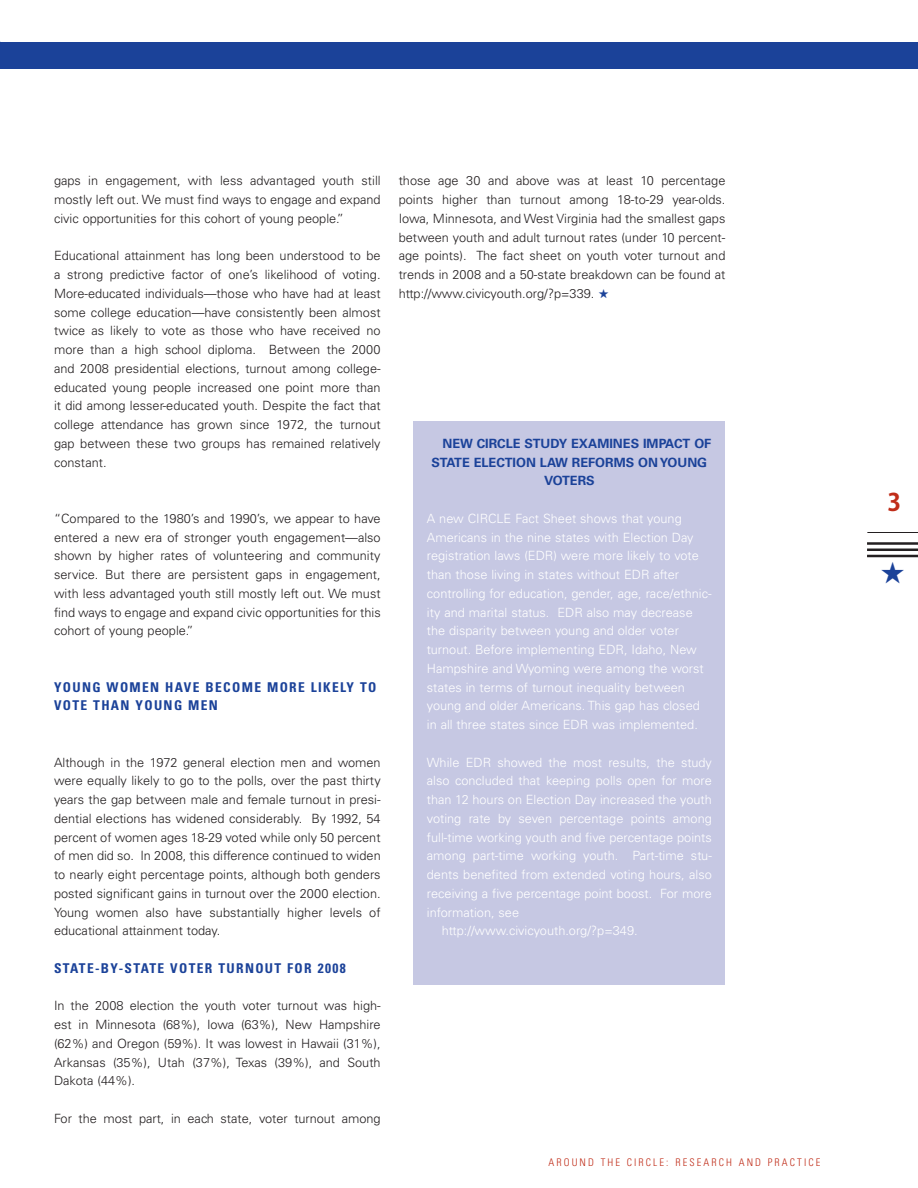
<style>
.page{position:relative;width:918px;height:1188px;background:#fff}
.page>*{position:absolute;margin:0;border:0;box-sizing:border-box;transform-origin:0 0}
.t1{font:700 24px "Koz Go Pro";color:#c02d19}
.head1{font:700 condensed 13.5px/18.8px "Univers LT Std";letter-spacing:.1em;color:#1b4299}
.body_no_indent{font:300 12.75px/18.8px "Univers LT Std";color:#231f20;text-align:justify}
.body{font:300 12.75px/18.8px "Univers LT Std";color:#fff}
.fact_sheet_title{font:700 12.75px "Univers LT Std";color:#1b4299}
.t2{font:300 condensed 10.5px "Univers LT Std";letter-spacing:.2em;color:#c02d19}
.s1{color:#1b4299}
</style>
<div class="page">
<div style="left:0;top:42px;width:918px;height:27px;background:#1b4299"></div>
<hr style="left:867px;top:542px;width:51px;height:3px;background:#231f20">
<hr style="left:867px;top:549px;width:51px;height:2px;background:#231f20">
<hr style="left:867px;top:555px;width:51px;height:2px;background:#231f20">
<hr style="left:867px;top:532px;width:51px;height:1px;background:#231f20">
<div style="left:413px;top:422px;width:312px;height:564px;background:#c6c8e3"></div>
<p class="body_no_indent" style="left:54px;top:171px;width:328px">gaps in engagement, with less advantaged youth still mostly left out. We must find ways to engage and expand civic opportunities for this cohort of young people.”</p>
<p class="body_no_indent" style="left:54px;top:246px;width:328px">Educational attainment has long been understood to be a strong predictive factor of one’s likelihood of voting.<br>More-educated individuals—those who have had at least some college education—have consistently been almost twice as likely to vote as those who have received no more than a high school diploma. Between the 2000 and 2008 presidential elections, turnout among college&shy;educated young people increased one point more than it did among lesser-educated youth. Despite the fact that college attendance has grown since 1972, the turnout gap between these two groups has remained relatively constant.</p>
<p class="body_no_indent" style="left:54px;top:509px;width:328px">“Compared to the 1980’s and 1990’s, we appear to have entered a new era of stronger youth engagement—also shown by higher rates of volunteering and community service. But there are persistent gaps in engagement, with less advantaged youth still mostly left out. We must find ways to engage and expand civic opportunities for this cohort of young people.”</p>
<p class="head1" style="left:54px;top:677px;width:324px">YOUNG WOMEN HAVE BECOME MORE LIKELY TO<br>VOTE THAN YOUNG MEN</p>
<p class="body_no_indent" style="left:54px;top:753px;width:328px">Although in the 1972 general election men and women were equally likely to go to the polls, over the past thirty years the gap between male and female turnout in presi&shy;dential elections has widened considerably. By 1992, 54 percent of women ages 18-29 voted while only 50 percent of men did so. In 2008, this difference continued to widen to nearly eight percentage points, although both genders posted significant gains in turnout over the 2000 election.<br>Young women also have substantially higher levels of educational attainment today.</p>
<p class="head1" style="left:54px;top:959px;width:293px">STATE-BY-STATE VOTER TURNOUT FOR 2008</p>
<p class="body_no_indent" style="left:54px;top:996px;width:328px">In the 2008 election the youth voter turnout was high&shy;est in Minnesota (68%), Iowa (63%), New Hampshire (62%) and Oregon (59%). It was lowest in Hawaii (31%), Arkansas (35%), Utah (37%), Texas (39%), and South Dakota (44%).</p>
<p class="body_no_indent" style="left:54px;top:1109px;width:328px">For the most part, in each state, voter turnout among</p>
<p class="body_no_indent" style="left:399px;top:171px;width:328px">those age 30 and above was at least 10 percentage points higher than turnout among 18-to-29 year-olds.<br>Iowa, Minnesota, and West Virginia had the smallest gaps between youth and adult turnout rates (under 10 percent&shy;age points). The fact sheet on youth voter turnout and trends in 2008 and a 50-state breakdown can be found at http://www.civicyouth.org/?p=339. <span class="s1">★</span></p>
<p class="fact_sheet_title" style="left:442px;top:436px;width:100px">NEW CIRCLE STUDY</p>
<p class="fact_sheet_title" style="left:571px;top:436px;width:18px">EXAMINES</p>
<p class="fact_sheet_title" style="left:643px;top:436px;width:14px">IMPACT</p>
<p class="fact_sheet_title" style="left:694px;top:436px;width:10px">OF</p>
<p class="fact_sheet_title" style="left:432px;top:455px;width:17px">STATE</p>
<p class="fact_sheet_title" style="left:474px;top:455px;width:17px">ELECTION</p>
<p class="fact_sheet_title" style="left:540px;top:455px;width:51px">LAW REFORMS</p>
<p class="fact_sheet_title" style="left:638px;top:455px;width:40px">ON YOUNG</p>
<p class="fact_sheet_title" style="left:544px;top:473px;width:18px">VOTERS</p>
<p class="body" style="left:427px;top:509px;width:286px">A new CIRCLE Fact Sheet shows that young Americans in the nine states with Election Day registration laws (EDR) were more likely to vote than those living in states without EDR after controlling for education, gender, age, race/ethnic&shy;ity and marital status. EDR also may decrease the disparity between young and older voter turnout. Before implementing EDR, Idaho, New Hampshire and Wyoming were among the worst states in terms of turnout inequality between young and older Americans. This gap has closed in all three states since EDR was implemented.</p>
<p class="body" style="left:427px;top:753px;width:287px;text-align:justify">While EDR showed the most results, the study also concluded that keeping polls open for more than 12 hours on Election Day increased the youth voting rate by seven percentage points among full-time working youth and five percentage points among part-time working youth. Part-time stu&shy;dents benefited from extended voting hours, also receiving a five percentage point boost. For more information, see</p>
<p class="body" style="left:442px;top:921px;width:197px">http://www.civicyouth.org/?p=349.</p>
<p class="t2" style="left:548px;top:1156px;width:249px">AROUND THE CI RCL E: RESEARCH AND PRACTIC</p>
<p class="t2" style="left:816px;top:1156px;width:6px">E</p>
<p class="t1" style="left:887px;top:486px;width:15px">3</p>
</div>
